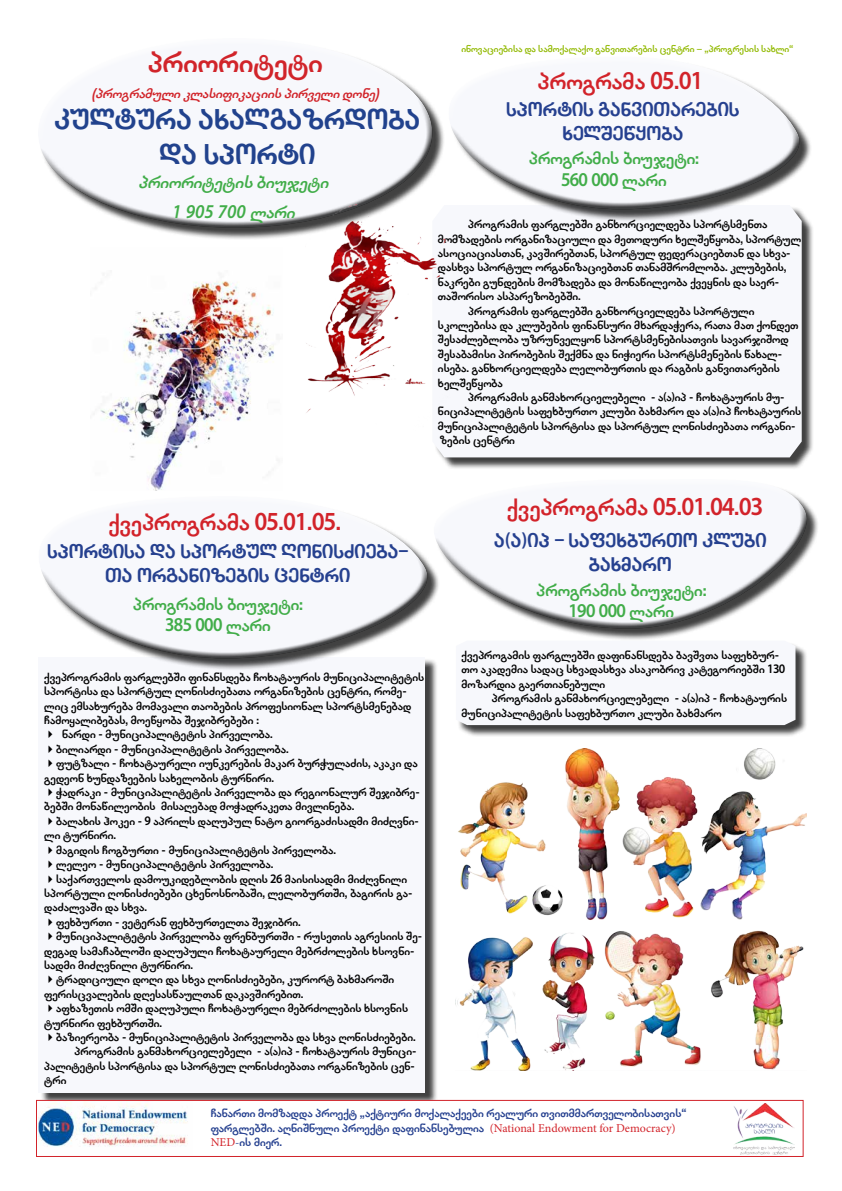
<style>
.page{position:relative;width:842px;height:1191px;background:#fff}
.page>*{position:absolute;margin:0;border:0;box-sizing:border-box;transform-origin:0 0}
.t1{font:700 30px "A Kolkhety N";color:#d1242a}
.t2{font:700 29px/34.8px "A Kolkhety M";color:#21428d;text-align:center}
.t3{font:700 24px "A Kolkhety N";color:#d2232a}
.t4{font:700 20px/24px "A Kolkhety M";color:#25408f;text-align:center}
.t5{font:700 18px/21.6px "A Kolkhety N";color:#41ad49;text-align:center}
.t6{font:italic 700 18px/29px "A Kolkhety N";color:#41ad49;text-align:center}
.t7{font:italic 700 14px "A Kolkhety N";color:#d1242a}
.t8{font:700 12px/14.4px "A Kolkhety N";color:#000}
.t9{font:700 12px/14.4px "A Kolkhety N";color:#25408f}
.t10{font:700 10px "A Kolkhety N";color:#93ba05}
.s1{font-family:"Minion Pro";font-weight:400;color:#d2232a}
.s2{font-family:"Minion Pro";font-weight:400}
</style>
<div class="page">
<div style="left:40px;top:658px;width:398px;height:447px;background:#000;opacity:.75"></div>
<div style="left:39px;top:656px;width:386px;height:436px;background:#f7f8fc"></div>
<div style="left:457px;top:642px;width:351px;height:95px;background:#000;opacity:.75"></div>
<svg style="left:457px;top:642px;width:338px;height:83px"></svg>
<img style="left:100px;top:281px;width:174px;height:209px">
<div style="left:36px;top:1100px;width:768px;height:57px;background:#fff;border:1px solid #d2232a"></div>
<img style="left:38px;top:1103px;width:150px;height:44px">
<img style="left:733px;top:1103px;width:62px;height:51px">
<div style="left:434px;top:206px;width:380px;height:264px;background:#000;opacity:.75"></div>
<svg style="left:434px;top:222px;width:368px;height:235px"></svg>
<div style="left:450px;top:58px;width:362px;height:164px;background:#000;opacity:.75"></div>
<div style="left:441px;top:52px;width:359px;height:86px;background:#f7f8fc"></div>
<div style="left:448px;top:112px;width:352px;height:98px;background:#000;opacity:.75"></div>
<div style="left:40px;top:40px;width:404px;height:200px;background:#000;opacity:.75"></div>
<div style="left:37px;top:38px;width:393px;height:122px;background:#f7f8fc"></div>
<div style="left:38px;top:94px;width:395px;height:135px;background:#000;opacity:.75"></div>
<img style="left:305px;top:196px;width:146px;height:235px">
<div style="left:435px;top:480px;width:384px;height:161px;background:#000;opacity:.75"></div>
<div style="left:432px;top:476px;width:375px;height:73px;background:#fff"></div>
<div style="left:433px;top:500px;width:374px;height:129px;background:#000;opacity:.75"></div>
<div style="left:40px;top:497px;width:400px;height:174px;background:#000;opacity:.75"></div>
<div style="left:37px;top:493px;width:391px;height:89px;background:#f7f8fc"></div>
<div style="left:39px;top:552px;width:389px;height:108px;background:#000;opacity:.75"></div>
<img style="left:457px;top:748px;width:349px;height:322px">
<h1 class="t1" style="left:148px;top:47px;width:176px">PRIORITETI</h1>
<p class="t7" style="left:92px;top:86px;width:289px">(PROGRAMULI KLASIFIKACIIS PIRVELI DONE)</p>
<h2 class="t2" style="left:55px;top:105px;width:367px">KULTURA AXALGAZRDOBA<br>DA SPORTI</h2>
<h3 class="t6" style="left:139px;top:169px;width:191px">PRIORITETIS BIUJETI<br>1 905 700 LARI</h3>
<p class="t10" style="left:461px;top:44px;width:334px">INOVACIEBISA DA SAMOQALAQO GANVITAREBIS CENTRI _ `PROGRESIS SAXLI~</p>
<h3 class="t3" style="left:538px;top:69px;width:166px">PROGRAMA 05.01</h3>
<h3 class="t4" style="left:506px;top:99px;width:235px">SPORTIS GANVITAREBIS<br>XELSEWYOBA</h3>
<h3 class="t5" style="left:529px;top:149px;width:172px">PROGRAMIS BIUJETI:<br>560 000 LARI</h3>
<p class="t8" style="left:468px;top:218px;width:300px">PROGRAMIS FARGLEBSI GANXORCIELDEBA SPORTSMENTA</p>
<p class="t8" style="left:438px;top:232px;width:365px">MOMZADEBIS ORGANIZACIULI DA METODURI XELSEWYOBA, SPORTUL</p>
<p class="t8" style="left:438px;top:247px;width:354px">ASOCIACIASTAN, KAVSIREBTAN, SPORTUL FEDERACIEBTAN DA SXVA-</p>
<p class="t8" style="left:438px;top:261px;width:350px">DASXVA SPORTUL ORGANIZACIEBTAN TANAMSROMLOBA. KLUBEBIS,</p>
<p class="t8" style="left:438px;top:275px;width:343px">NAKREBI GUNDEBIS MOMZADEBA DA MONAWILEOBA QVEYNIS DA SAER-</p>
<p class="t8" style="left:438px;top:290px;width:144px">TASORISO ASPAREZOBEBSI.</p>
<p class="t8" style="left:468px;top:304px;width:288px">PROGRAMIS FARGLEBSI GANXORCIELDEBA SPORTULI</p>
<p class="t8" style="left:438px;top:319px;width:362px">SKOLEBISA DA KLUBEBIS FINANSURI MXARDAWERA, RATA MAT QONDET</p>
<p class="t8" style="left:438px;top:333px;width:352px">SESAZLEBLOBA UZRUNVELYON SPORTSMENEBISATVIS SAVARJISOD</p>
<p class="t8" style="left:438px;top:347px;width:346px">SESABAMISI PIROBEBIS SEQMNA DA NIWIERI SPORTSMENEBIS WAXAL-</p>
<p class="t8" style="left:438px;top:362px;width:343px">ISEBA. GANXORCIELDEBA LELOBURTIS DA RAGBIS GANVITAREBIS</p>
<p class="t8" style="left:438px;top:376px;width:66px">XELSEWYOBA</p>
<p class="t8" style="left:468px;top:391px;width:318px">PROGRAMIS GANMAXORCIELEBELI - A(A)IP - COXATAURIS MU-</p>
<p class="t8" style="left:438px;top:405px;width:365px">NICIPALITETIS SAFEXBURTO KLUBI BAXMARO DA A(A)IP COXATAURIS</p>
<p class="t8" style="left:438px;top:419px;width:359px">MUNICIPALITETIS SPORTISA DA SPORTUL RONISZIEBATA ORGANI-</p>
<p class="t8" style="left:440px;top:434px;width:77px">ZEBIS CENTRI</p>
<h3 class="t3" style="left:109px;top:510px;width:234px">QVEPROGRAMA 05.01.05.</h3>
<h3 class="t4" style="left:47px;top:541px;width:363px">SPORTISA DA SPORTUL RONISZIEBA-<br>TA ORGANIZEBIS CENTRI</h3>
<h3 class="t5" style="left:133px;top:594px;width:172px">PROGRAMIS BIUJETI:<br>385 000 LARI</h3>
<p class="t8" style="left:44px;top:670px;width:381px">QVEPROGRAMIS FARGLEBSI FINANSDEBA COXATAURIS MUNICIPALITETIS SPORTISA DA SPORTUL RONISZIEBATA ORGANIZEBIS CENTRI, ROME-LIC EMSAXUREBA MOMAVALI TAOBEBIS PROFESIONAL SPORTSMENEBAD CAMOYALIBEBAS, MOEWYOBA SEJIBREBEBI :</p>
<p class="t8" style="left:44px;top:728px;width:230px">✔ NARDI - MUNICIPALITETIS PIRVELOBA.</p>
<p class="t8" style="left:44px;top:742px;width:246px">✔BILIARDI - MUNICIPALITETIS PIRVELOBA.</p>
<p class="t8" style="left:44px;top:757px;width:375px">✔FUTZALI - COXATAURELI IUNKEREBIS MAKAR BURWULAZIS, AKAKI DA<br>GEDEON XUNDAZEEBIS SAXELOBIS TURNIRI.</p>
<p class="t8" style="left:44px;top:786px;width:377px">✔WADRAKI - MUNICIPALITETIS PIRVELOBA DA REGIONALUR SEJIBRE-<br>BEBSI MONAWILEOBIS MISAREBAD MOWADRAKETA MIVLINEBA.</p>
<p class="t8" style="left:44px;top:814px;width:376px">✔BALAXIS HOKEI - 9 APRILS DARUPUL NATO GIORGAZISADMI MIZRVNI-<br>LI TURNIRI.</p>
<p class="t8" style="left:44px;top:843px;width:293px">✔MAGIDIS COGBURTI - MUNICIPALITETIS PIRVELOBA.</p>
<p class="t8" style="left:44px;top:858px;width:231px">✔LELEO - MUNICIPALITETIS PIRVELOBA.</p>
<p class="t8" style="left:44px;top:872px;width:370px">✔SAQARTVELOS DAMOUKIDEBLOBIS DRIS 26 MAISISADMI MIZRVNILI<br>SPORTULI RONISZIEBEBI CXENOSNOBASI, LELOBURTSI, BAGIRIS GA-<br>DAZALVASI DA SXVA.</p>
<p class="t8" style="left:44px;top:915px;width:258px">✔FEXBURTI - VETERAN FEXBURTELTA SEJIBRI.</p>
<p class="t8" style="left:44px;top:930px;width:379px">✔MUNICIPALITETIS PIRVELOBA FRENBURTSI - RUSETIS AGRESIIS SE-<br>DEGAD SAMACABLOSI DARUPULI COXATAURELI MEBRZOLEBIS XSOVNI-<br>SADMI MIZRVNILI TURNIRI.</p>
<p class="t8" style="left:44px;top:973px;width:352px">✔TRADICIULI DORI DA SXVA RONISZIEBEBI, KURORT BAXMAROSI<br>FERISCVALEBIS DRESASWAULTAN DAKAVSIREBIT.</p>
<p class="t8" style="left:44px;top:1002px;width:365px">✔AFXAZETIS OMSI DARUPULI COXATAURELI MEBRZOLEBIS XSOVNIS<br>TURNIRI FEXBURTSI.</p>
<p class="t8" style="left:44px;top:1030px;width:373px">✔BAZIEREOBA - MUNICIPALITETIS PIRVELOBA DA SXVA RONISZIEBEBI.</p>
<p class="t8" style="left:75px;top:1045px;width:343px">PROGRAMIS GANMAXORCIELEBELI - A(A)IP - COXATAURIS MUNICI-</p>
<p class="t8" style="left:44px;top:1059px;width:372px">PALITETIS SPORTISA DA SPORTUL RONISZIEBATA ORGANIZEBIS CEN-</p>
<p class="t8" style="left:44px;top:1074px;width:24px">TRI</p>
<h3 class="t3" style="left:507px;top:495px;width:257px">QVEPROGRAMA 05.01.04.03</h3>
<h3 class="t4" style="left:494px;top:530px;width:274px">A(A)IP - SAFEXBURTO KLUBI<br>BAXMARO</h3>
<h3 class="t5" style="left:536px;top:580px;width:172px">PROGRAMIS BIUJETI:<br>190 000 LARI</h3>
<p class="t8" style="left:462px;top:648px;width:325px">QVEPROGAMIS FARGLEBSI DAFINANSDEBA BAVSVTA SAFEXBUR-<br>TO AKADEMIA SADAC SXVADASXVA ASAKOBRIV KATEGORIEBSI 130<br>MOZARDIA GAERTIANEBULI</p>
<p class="t8" style="left:462px;top:692px;width:327px;text-indent:30px">PROGRAMIS GANMAXORCIELEBELI - A(A)IP - COXATAURIS<br>MUNICIPALITETIS SAFEXBURTO KLUBI BAXMARO</p>
<p class="t9" style="left:211px;top:1107px;width:477px">CANARTI MOMZADDA PROEQT „AQTIURI MOQALAQEEBI REALURI TVITMMARTVELOBISATVIS“<br>FARGLEBSI. ARNISNULI PROEQTI DAFINANSEBULIA <span class="s1">(National Endowment for Democracy)<br>NED</span><span class="s2">-</span>IS MIER.</p>
</div>
